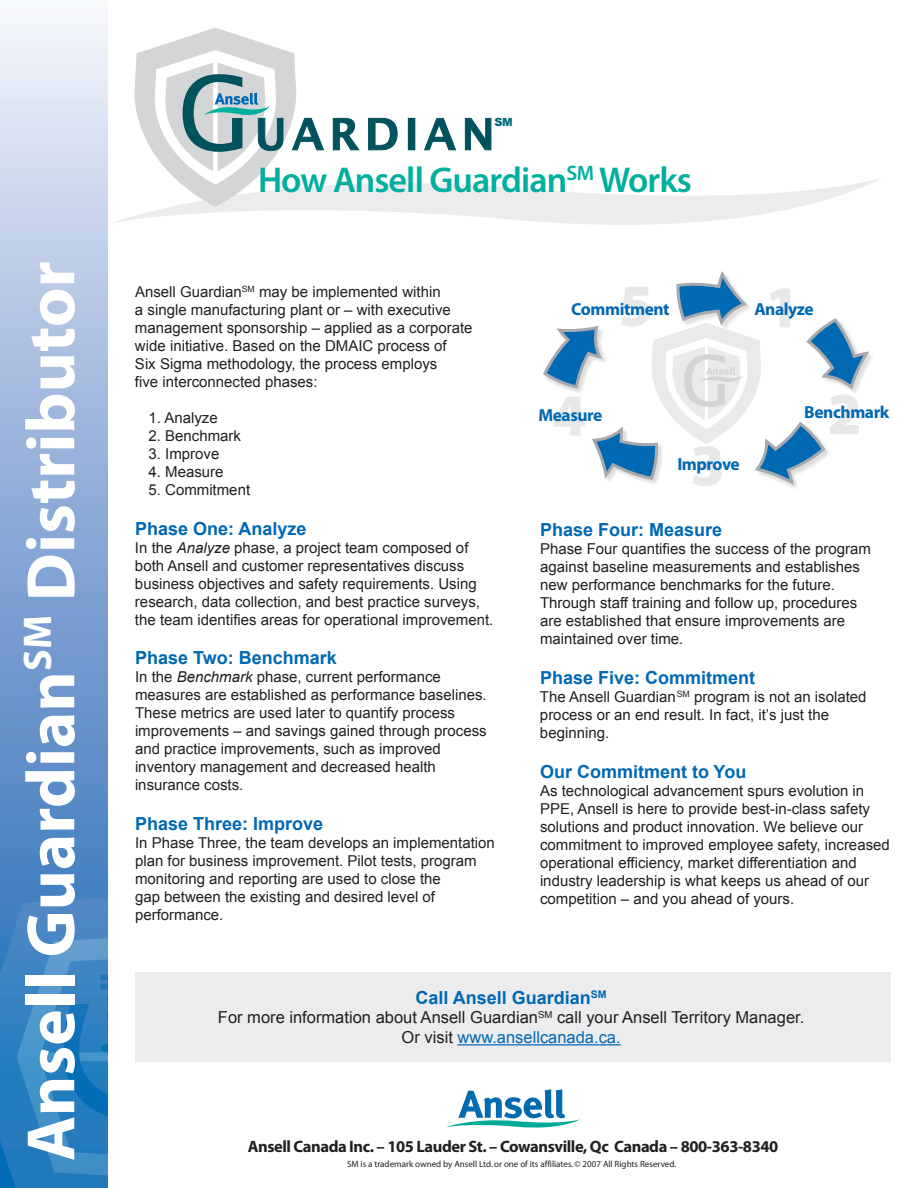
<style>
.page{position:relative;width:918px;height:1188px;background:#fff}
.page>*{position:absolute;margin:0;border:0;box-sizing:border-box;transform-origin:0 0}
.t1{font:700 69px "Myriad Pro";color:#fff}
.t2{font:600 36px "Myriad Pro";letter-spacing:-.025em;color:#00af9e}
.t3{font:700 18px "Arial";color:#0168b3}
.t4{font:700 17.4px "Myriad Pro";letter-spacing:-.025em;color:#0168b3}
.t5{font:16.5px/19.8px "Arial";color:#231f20;text-align:center}
.t6{font:700 16.5px "Myriad Pro";letter-spacing:-.025em;color:#231f20}
.t7{font:15px/18px "Arial";color:#231f20}
.t8{font:900 11.25px "Arial";color:#01677a}
.t9{font:9px "Myriad";color:#231f20}
.s1{font-style:italic}
.s2{color:#0168b3}
</style>
<div class="page">
<svg style="left:446px;top:1089px;width:134px;height:39px"></svg>
<svg style="left:0;top:17px;width:108px;height:881px;background:#99b4db"></svg>
<svg style="left:0;top:898px;width:108px;height:290px;background:#3583c1"></svg>
<svg style="left:116px;top:28px;width:765px;height:197px"></svg>
<div style="left:135px;top:972px;width:756px;height:89px;background:#ececee"></div>
<svg style="left:543px;top:271px;width:328px;height:215px"></svg>
<hr style="left:458px;top:1044px;width:163px;height:1px;background:#0168b3">
<p class="t1" style="left:12px;top:1161px;width:901px;rotate:-90deg">Ansell Guardian<sup>SM</sup> Distributor</p>
<p class="t8" style="left:494px;top:113px;width:20px">SM</p>
<p class="t2" style="left:258px;top:160px;width:435px">How Ansell Guardian<sup>SM</sup> Works</p>
<p class="t7" style="left:135px;top:283px;width:339px">Ansell Guardian<sup>SM</sup> may be implemented within<br>a single manufacturing plant or – with executive management sponsorship – applied as a corporate wide initiative. Based on the DMAIC process of<br>Six Sigma methodology, the process employs<br>five interconnected phases:</p>
<p class="t7" style="left:148px;top:409px;width:71px">1. Analyze</p>
<p class="t7" style="left:148px;top:427px;width:94px">2. Benchmark</p>
<p class="t7" style="left:148px;top:445px;width:72px">3. Improve</p>
<p class="t7" style="left:148px;top:463px;width:77px">4. Measure</p>
<p class="t7" style="left:148px;top:481px;width:103px">5. Commitment</p>
<p class="t3" style="left:135px;top:517px;width:173px">Phase One: Analyze</p>
<p class="t7" style="left:135px;top:539px;width:360px">In the <span class="s1">Analyze</span> phase, a project team composed of both Ansell and customer representatives discuss business objectives and safety requirements. Using research, data collection, and best practice surveys, the team identifies areas for operational improvement.</p>
<p class="t3" style="left:135px;top:646px;width:203px">Phase Two: Benchmark</p>
<p class="t7" style="left:135px;top:668px;width:353px">In the <span class="s1">Benchmark</span> phase, current performance measures are established as performance baselines.<br>These metrics are used later to quantify process improvements – and savings gained through process and practice improvements, such as improved inventory management and decreased health insurance costs.</p>
<p class="t3" style="left:135px;top:812px;width:190px">Phase Three: Improve</p>
<p class="t7" style="left:135px;top:834px;width:361px">In Phase Three, the team develops an implementation plan for business improvement. Pilot tests, program monitoring and reporting are used to close the<br>gap between the existing and desired level of performance.</p>
<p class="t4" style="left:571px;top:299px;width:100px">Commitment</p>
<p class="t4" style="left:754px;top:299px;width:61px">Analyze</p>
<p class="t4" style="left:538px;top:405px;width:66px">Measure</p>
<p class="t4" style="left:677px;top:455px;width:64px">Improve</p>
<p class="t4" style="left:804px;top:403px;width:87px">Benchmark</p>
<p class="t3" style="left:540px;top:518px;width:184px">Phase Four: Measure</p>
<p class="t7" style="left:540px;top:540px;width:332px">Phase Four quantifies the success of the program against baseline measurements and establishes new performance benchmarks for the future.<br>Through staff training and follow up, procedures are established that ensure improvements are maintained over time.</p>
<p class="t3" style="left:540px;top:666px;width:217px">Phase Five: Commitment</p>
<p class="t7" style="left:540px;top:688px;width:328px">The Ansell Guardian<sup>SM</sup> program is not an isolated process or an end result. In fact, it’s just the beginning.</p>
<p class="t3" style="left:540px;top:759px;width:208px">Our Commitment to You</p>
<p class="t7" style="left:540px;top:781px;width:351px">As technological advancement spurs evolution in PPE, Ansell is here to provide best-in-class safety solutions and product innovation. We believe our commitment to improved employee safety, increased operational efficiency, market differentiation and industry leadership is what keeps us ahead of our competition – and you ahead of yours.</p>
<p class="t3" style="left:415px;top:985px;width:193px">Call Ansell Guardian<sup>SM</sup></p>
<p class="t5" style="left:218px;top:1008px;width:588px">For more information about Ansell Guardian<sup>SM</sup> call your Ansell Territory Manager.<br>Or visit <span class="s2">www.ansellcanada.ca.</span></p>
<p class="t6" style="left:248px;top:1137px;width:532px">Ansell Canada Inc. – 105 Lauder St. – Cowansville, Qc Canada – 800-363-8340</p>
<p class="t9" style="left:347px;top:1160px;width:331px">SM is a trademark owned by Ansell Ltd. or one of its affiliates. © 2007 All Rights Reserved.</p>
</div>
